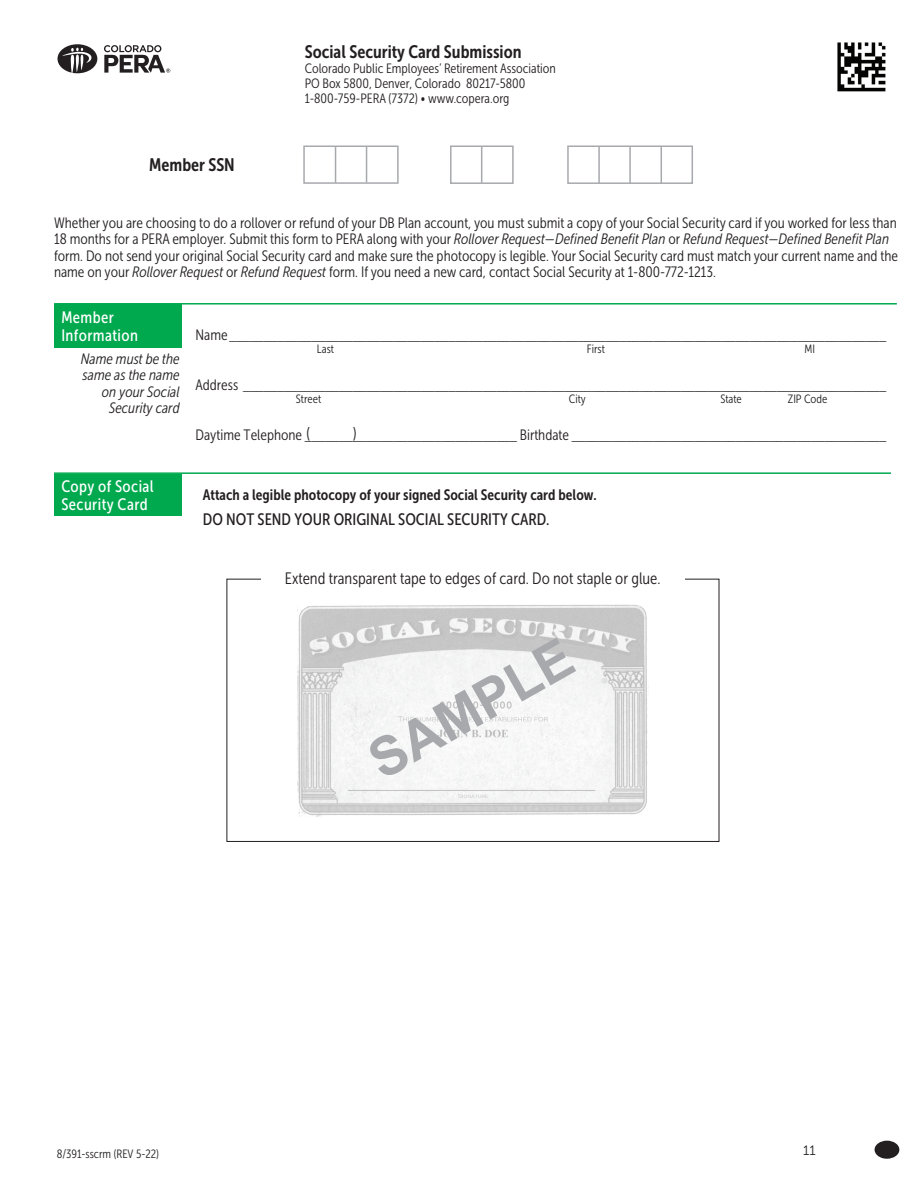
<style>
.page{position:relative;width:918px;height:1188px;background:#fff}
.page>*{position:absolute;margin:0;border:0;box-sizing:border-box;transform-origin:0 0}
.Body_Copy{font:700 54px "Arial";color:#a8a9ad}
.Form_Title{font:18px "Museo Sans Cond 700";color:#231f20}
.Form_SSN{font:18px "Museo Sans Cond 700";color:#231f20}
.t1{font:16.5px "Museo Sans Cond 300";color:#231f20}
.FormBlackBox{font:16.5px/18px "Museo Sans Cond 500";letter-spacing:.025em;color:#fff}
.Body_Copy-2{font:16.5px "Museo Sans Cond 500";color:#231f20}
.t2{font:15px/16.5px "Museo Sans Cond 300";color:#231f20}
.t3{font:15px "Arial Narrow";color:#231f20}
.t4{font:15px "Museo Sans Cond 700";color:#231f20}
.t5{font:italic 15px/16.5px "Museo Sans Cond 300";color:#231f20;text-align:right}
.Form_Contact_Info{font:13.5px "Museo Sans Cond 300";color:#231f20}
.t6{font:13.5px "Museo Sans 300";color:#231f20}
.t7{font:12px "Museo Sans Cond 300";color:#231f20}
.s1{font-style:italic}
.s2{font-family:"Museo Sans Cond 300"}
</style>
<div class="page">
<svg style="left:58px;top:44px;width:39px;height:29px"></svg>
<svg style="left:104px;top:45px;width:66px;height:28px"></svg>
<div style="left:303px;top:146px;width:96px;height:38px;border:2px solid #a8a9ad"></div>
<hr style="left:335px;top:146px;width:1px;height:37px;background:#a8a9ad">
<hr style="left:366px;top:146px;width:1px;height:36px;background:#a8a9ad">
<div style="left:450px;top:146px;width:64px;height:38px;border:2px solid #a8a9ad"></div>
<hr style="left:481px;top:146px;width:1px;height:37px;background:#a8a9ad">
<div style="left:567px;top:146px;width:126px;height:38px;border:2px solid #a8a9ad"></div>
<hr style="left:629px;top:146px;width:2px;height:37px;background:#a8a9ad">
<hr style="left:661px;top:146px;width:1px;height:37px;background:#a8a9ad">
<hr style="left:598px;top:146px;width:2px;height:37px;background:#a8a9ad">
<hr style="left:54px;top:303px;width:843px;height:2px;background:#00a94e">
<svg style="left:875px;top:1141px;width:24px;height:18px"></svg>
<img style="left:837px;top:42px;width:49px;height:50px">
<div style="left:54px;top:304px;width:127px;height:43px;background:#00a94e"></div>
<div style="left:54px;top:474px;width:127px;height:42px;background:#00a94e"></div>
<hr style="left:54px;top:472px;width:837px;height:2px;background:#00a94e">
<svg style="left:297px;top:604px;width:352px;height:213px;fill:#f2f3f3"></svg>
<p class="Form_SSN" style="left:149px;top:155px;width:87px">Member SSN</p>
<p class="Form_Title" style="left:305px;top:42px;width:218px">Social Security Card Submission</p>
<p class="Form_Contact_Info" style="left:305px;top:61px;width:253px">Colorado Public Employees’ Retirement Association</p>
<p class="Form_Contact_Info" style="left:305px;top:76px;width:222px">PO Box 5800, Denver, Colorado 80217-5800</p>
<p class="Form_Contact_Info" style="left:305px;top:91px;width:206px">1-800-759-PERA (7372) • www.copera.org</p>
<p class="t2" style="left:54px;top:215px;width:846px">Whether you are choosing to do a rollover or refund of your DB Plan account, you must submit a copy of your Social Security card if you worked for less than 18 months for a PERA employer. Submit this form to PERA along with your <span class="s1">Rollover Request—Defined Benefit Plan</span> or <span class="s1">Refund Request—Defined Benefit Plan </span>form. Do not send your original Social Security card and make sure the photocopy is legible. Your Social Security card must match your current name and the name on your <span class="s1">Rollover Request</span> or <span class="s1">Refund Request</span> form. If you need a new card, contact Social Security at 1-800-772-1213.</p>
<p class="FormBlackBox" style="left:61px;top:308px;width:54px">Member</p>
<p class="FormBlackBox" style="left:61px;top:326px;width:78px">Information</p>
<p class="t5" style="left:81px;top:350px;width:101px">Name must be the same as the name on your Social<br>Security card</p>
<p class="t3" style="left:195px;top:323px;width:692px"><span class="s2">Name</span> ________________________________________________________________________________________________</p>
<p class="t7" style="left:317px;top:342px;width:19px">Last</p>
<p class="t7" style="left:587px;top:342px;width:19px">First</p>
<p class="t7" style="left:804px;top:342px;width:12px">MI</p>
<p class="t3" style="left:195px;top:373px;width:692px"><span class="s2">Address</span> ______________________________________________________________________________________________</p>
<p class="t7" style="left:296px;top:393px;width:27px">Street</p>
<p class="t7" style="left:569px;top:393px;width:19px">City</p>
<p class="t7" style="left:720px;top:393px;width:23px">State</p>
<p class="t7" style="left:788px;top:393px;width:41px">ZIP Code</p>
<p class="t3" style="left:195px;top:424px;width:692px"><span class="s2">Daytime Telephone</span> _______________________________ <span class="s2">Birthdate</span> ______________________________________________</p>
<p class="t1" style="left:306px;top:425px;width:5px">(</p>
<p class="t1" style="left:353px;top:425px;width:5px">)</p>
<p class="FormBlackBox" style="left:61px;top:478px;width:94px">Copy of Social<br>Security Card</p>
<p class="t4" style="left:203px;top:487px;width:396px">Attach a legible photocopy of your signed Social Security card below.</p>
<p class="Body_Copy-2" style="left:203px;top:510px;width:348px">DO NOT SEND YOUR ORIGINAL SOCIAL SECURITY CARD.</p>
<p class="t1" style="left:285px;top:569px;width:377px">Extend transparent tape to edges of card. Do not staple or glue.</p>
<p class="Body_Copy" style="left:355px;top:730px;width:227px;rotate:-29deg">SAMPLE</p>
<p class="t7" style="left:57px;top:1147px;width:104px">8/391-sscrm (REV 5-22)</p>
<p class="t6" style="left:803px;top:1144px;width:14px">11</p>
</div>
